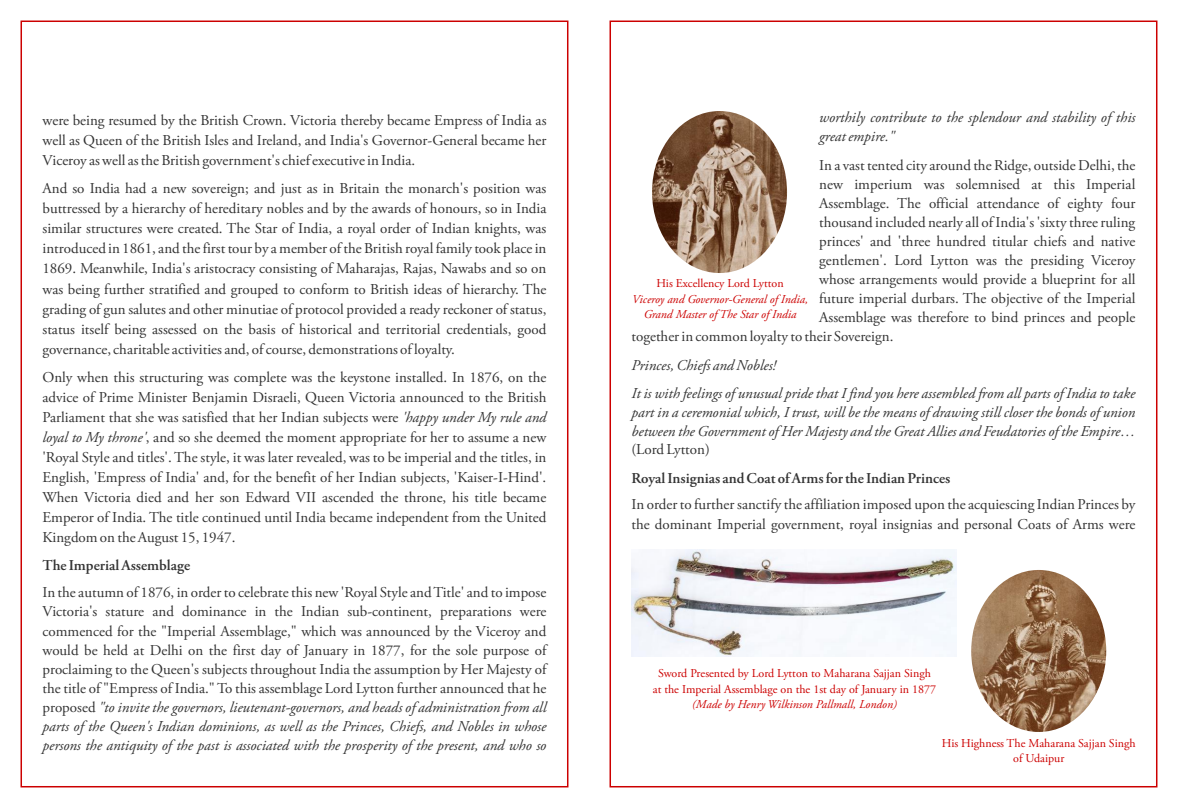
<style>
.page{position:relative;width:1178px;height:808px;background:#fff}
.page>*{position:absolute;margin:0;border:0;box-sizing:border-box;transform-origin:0 0}
.t1{font:15px/20px "Adobe Garamond Pro";color:#333;text-align:justify}
.t2{font:italic 15px/18.8px "Adobe Garamond Pro";color:#333}
.t3{font:600 15px "Adobe Garamond Pro";color:#333}
.t4{font:12px/15.3px "Adobe Garamond Pro";color:#c00;text-align:center}
.t5{font:italic 12px/15px "Adobe Garamond Pro";color:#c00;text-align:center}
.s1{font-style:italic}
</style>
<div class="page">
<img style="left:652px;top:111px;width:135px;height:162px;border-radius:50%">
<img style="left:971px;top:570px;width:135px;height:162px;border-radius:50%">
<img style="left:631px;top:549px;width:326px;height:107px">
<p class="t1" style="left:43px;top:111px;width:505px">were being resumed by the British Crown. Victoria thereby became Empress of India as well as Queen of the British Isles and Ireland, and India's Governor-General became her Viceroy as well as the British government's chief executive in India.</p>
<p class="t1" style="left:42px;top:180px;width:505px">And so India had a new sovereign; and just as in Britain the monarch's position was buttressed by a hierarchy of hereditary nobles and by the awards of honours, so in India similar structures were created. The Star of India, a royal order of Indian knights, was introduced in 1861, and the first tour by a member of the British royal family took place in 1869. Meanwhile, India's aristocracy consisting of Maharajas, Rajas, Nawabs and so on was being further stratified and grouped to conform to British ideas of hierarchy. The grading of gun salutes and other minutiae of protocol provided a ready reckoner of status, status itself being assessed on the basis of historical and territorial credentials, good governance, charitable activities and, of course, demonstrations of loyalty.</p>
<p class="t1" style="left:42px;top:369px;width:505px">Only when this structuring was complete was the keystone installed. In 1876, on the advice of Prime Minister Benjamin Disraeli, Queen Victoria announced to the British Parliament that she was satisfied that her Indian subjects were <span class="s1">'happy under My rule and loyal to My throne'</span>, and so she deemed the moment appropriate for her to assume a new 'Royal Style and titles'. The style, it was later revealed, was to be imperial and the titles, in English, 'Empress of India' and, for the benefit of her Indian subjects, 'Kaiser-I-Hind'.<br>When Victoria died and her son Edward VII ascended the throne, his title became Emperor of India. The title continued until India became independent from the United Kingdom on the August 15, 1947.</p>
<p class="t3" style="left:42px;top:559px;width:149px">The Imperial Assemblage</p>
<p class="t1" style="left:42px;top:584px;width:505px;line-height:19px">In the autumn of 1876, in order to celebrate this new 'Royal Style and Title' and to impose Victoria's stature and dominance in the Indian sub-continent, preparations were commenced for the "Imperial Assemblage," which was announced by the Viceroy and would be held at Delhi on the first day of January in 1877, for the sole purpose of proclaiming to the Queen's subjects throughout India the assumption by Her Majesty of the title of "Empress of India." To this assemblage Lord Lytton further announced that he proposed <span class="s1">"to invite the governors, lieutenant-governors, and heads of administration from all parts of the Queen's Indian dominions, as well as the Princes, Chiefs, and Nobles in whose persons the antiquity of the past is associated with the prosperity of the present, and who so</span></p>
<p class="t2" style="left:819px;top:110px;width:318px">worthily contribute to the splendour and stability of this great empire."</p>
<p class="t1" style="left:819px;top:156px;width:318px">In a vast tented city around the Ridge, outside Delhi, the</p>
<p class="t1" style="left:819px;top:175px;width:318px">new imperium was solemnised at this Imperial</p>
<p class="t1" style="left:819px;top:194px;width:318px">Assemblage. The official attendance of eighty four</p>
<p class="t1" style="left:819px;top:213px;width:318px">thousand included nearly all of India's 'sixty three ruling</p>
<p class="t1" style="left:819px;top:232px;width:318px">princes' and 'three hundred titular chiefs and native</p>
<p class="t1" style="left:819px;top:251px;width:318px">gentlemen'. Lord Lytton was the presiding Viceroy</p>
<p class="t1" style="left:819px;top:271px;width:318px">whose arrangements would provide a blueprint for all</p>
<p class="t1" style="left:819px;top:290px;width:318px">future imperial durbars. The objective of the Imperial</p>
<p class="t1" style="left:819px;top:309px;width:318px">Assemblage was therefore to bind princes and people</p>
<p class="t1" style="left:631px;top:328px;width:263px">together in common loyalty to their Sovereign.</p>
<p class="t2" style="left:631px;top:352px;width:505px;line-height:28.2px">Princes, Chiefs and Nobles!<br>It is with feelings of unusual pride that I find you here assembled from all parts of India to take</p>
<p class="t2" style="left:631px;top:404px;width:505px">part in a ceremonial which, I trust, will be the means of drawing still closer the bonds of union between the Government of Her Majesty and the Great Allies and Feudatories of the Empire…</p>
<p class="t1" style="left:631px;top:441px;width:80px">(Lord Lytton)</p>
<p class="t3" style="left:631px;top:472px;width:320px">Royal Insignias and Coat of Arms for the Indian Princes</p>
<p class="t1" style="left:631px;top:497px;width:505px;line-height:19px">In order to further sanctify the affiliation imposed upon the acquiescing Indian Princes by the dominant Imperial government, royal insignias and personal Coats of Arms were</p>
<p class="t4" style="left:656px;top:277px;width:129px">His Excellency Lord Lytton</p>
<p class="t5" style="left:632px;top:292px;width:177px">Viceroy and Governor-General of India,<br>Grand Master of The Star of India</p>
<p class="t4" style="left:653px;top:667px;width:285px">Sword Presented by Lord Lytton to Maharana Sajjan Singh at the Imperial Assemblage on the 1st day of January in 1877</p>
<p class="t5" style="left:692px;top:698px;width:206px">(Made by Henry Wilkinson Pallmall, London)</p>
<p class="t4" style="left:942px;top:737px;width:195px">His Highness The Maharana Sajjan Singh of Udaipur</p>
</div>
